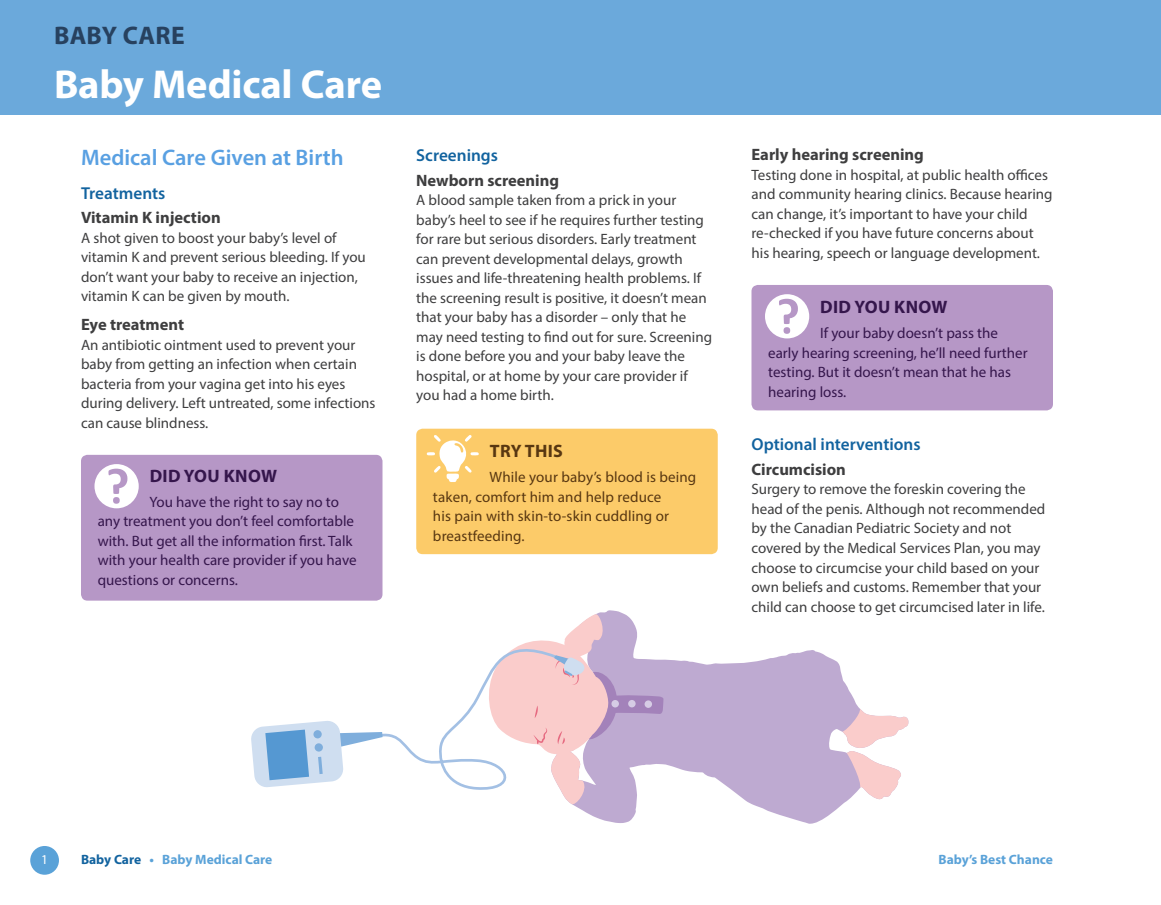
<style>
.page{position:relative;width:1161px;height:905px;background:#fff}
.page>*{position:absolute;margin:0;border:0;box-sizing:border-box;transform-origin:0 0}
.t1{font:700 40.5px "Myriad Pro";letter-spacing:-.005em;color:#fff}
.t2{font:700 25.5px "Myriad Pro";letter-spacing:.01em;color:#27415f}
.t3{font:600 22.5px "Myriad Pro";color:#59a0e2}
.t4{font:700 18px "Myriad Pro";letter-spacing:.02em;color:#35164c}
.t5{font:700 18px "Myriad Pro";letter-spacing:.02em;color:#583711}
.t6{font:600 17.25px "Myriad Pro";color:#12639f}
.t7{font:700 16.5px "Myriad Pro";color:#3e3e3f}
.t8{font:15px/19.5px "Myriad Pro";color:#3e3e3f}
.t9{font:15px/19.5px "Myriad Pro";color:#35164c}
.t10{font:15px/19.5px "Myriad Pro";letter-spacing:.01em;color:#583711}
.t11{font:700 13.5px "Myriad Pro";color:#5aa2d8}
.t12{font:13.5px "Myriad Pro";color:#fff}
.s1{color:#12639f}
</style>
<div class="page">
<div style="left:0;top:0;width:1161px;height:114px;background:#6ba9db"></div>
<div style="left:30px;top:846px;width:29px;height:28px;background:#5aa2d8;border-radius:50%"></div>
<div style="left:752px;top:285px;width:301px;height:125px;background:#b697c6;border-radius:6px"></div>
<div style="left:765px;top:294px;width:44px;height:44px;background:#fff;border-radius:50%"></div>
<div style="left:784px;top:327px;width:6px;height:7px;background:#b697c6;border-radius:50%"></div>
<svg style="left:779px;top:299px;width:19px;height:25px"></svg>
<div style="left:81px;top:455px;width:301px;height:145px;background:#b697c6;border-radius:6px"></div>
<div style="left:94px;top:464px;width:45px;height:44px;background:#fff;border-radius:50%"></div>
<div style="left:113px;top:497px;width:7px;height:6px;background:#b697c6;border-radius:50%"></div>
<svg style="left:108px;top:468px;width:19px;height:26px"></svg>
<div style="left:416px;top:428px;width:302px;height:126px;background:#fccb69;border-radius:6px"></div>
<svg style="left:427px;top:435px;width:52px;height:47px"></svg>
<svg style="left:575px;top:610px;width:305px;height:214px;fill:#beaad1"></svg>
<svg style="left:842px;top:708px;width:67px;height:91px"></svg>
<svg style="left:251px;top:613px;width:413px;height:193px"></svg>
<div style="left:611px;top:699px;width:8px;height:8px;background:#d6cce5;border-radius:50%"></div>
<div style="left:628px;top:699px;width:8px;height:8px;background:#d6cce5;border-radius:50%"></div>
<div style="left:644px;top:700px;width:8px;height:8px;background:#d6cce5;border-radius:50%"></div>
<h2 class="t2" style="left:54px;top:19px;width:132px">BABY CARE</h2>
<h1 class="t1" style="left:54px;top:58px;width:330px">Baby Medical Care</h1>
<h3 class="t3" style="left:81px;top:143px;width:264px">Medical Care Given at Birth</h3>
<p class="t6" style="left:81px;top:182px;width:86px">Treatments</p>
<p class="t7" style="left:81px;top:207px;width:141px">Vitamin K injection</p>
<p class="t8" style="left:81px;top:228px;width:286px">A shot given to boost your baby’s level of vitamin K and prevent serious bleeding. If you don’t want your baby to receive an injection, vitamin K can be given by mouth.</p>
<p class="t7" style="left:81px;top:314px;width:105px">Eye treatment</p>
<p class="t8" style="left:81px;top:335px;width:296px">An antibiotic ointment used to prevent your baby from getting an infection when certain bacteria from your vagina get into his eyes during delivery. Left untreated, some infections can cause blindness.</p>
<p class="t4" style="left:150px;top:464px;width:129px">DID YOU KNOW</p>
<p class="t9" style="left:98px;top:491px;width:260px;text-indent:52px">You have the right to say no to any treatment you don’t feel comfortable with. But get all the information first. Talk with your health care provider if you have questions or concerns.</p>
<p class="t6" style="left:416px;top:144px;width:83px">Screenings</p>
<p class="t7" style="left:416px;top:169px;width:144px">Newborn screening</p>
<p class="t8" style="left:416px;top:190px;width:297px">A blood sample taken from a prick in your baby’s heel to see if he requires further testing for rare but serious disorders. Early treatment can prevent developmental delays, growth issues and life-threatening health problems. If the screening result is positive, it doesn’t mean that your baby has a disorder – only that he may need testing to find out for sure. Screening is done before you and your baby leave the hospital, or at home by your care provider if you had a home birth.</p>
<p class="t5" style="left:490px;top:439px;width:75px">TRY THIS</p>
<p class="t10" style="left:433px;top:467px;width:265px;text-indent:57px">While your baby’s blood is being taken, comfort him and help reduce<br>his pain with skin-to-skin cuddling or breastfeeding.</p>
<p class="t7" style="left:752px;top:144px;width:174px">Early hearing screening</p>
<p class="t8" style="left:752px;top:165px;width:303px">Testing done in hospital, at public health offices and community hearing clinics. Because hearing can change, it’s important to have your child re-checked if you have future concerns about his hearing, speech or language development.</p>
<p class="t4" style="left:820px;top:295px;width:129px">DID YOU KNOW</p>
<p class="t9" style="left:768px;top:323px;width:261px;text-indent:52px">If your baby doesn’t pass the early hearing screening, he’ll need further testing. But it doesn’t mean that he has hearing loss.</p>
<p class="t6" style="left:752px;top:433px;width:171px">Optional interventions</p>
<p class="t7" style="left:752px;top:458px;width:96px">Circumcision</p>
<p class="t8" style="left:752px;top:479px;width:295px">Surgery to remove the foreskin covering the head of the penis. Although not recommended by the Canadian Pediatric Society and not covered by the Medical Services Plan, you may choose to circumcise your child based on your own beliefs and customs. Remember that your child can choose to get circumcised later in life.</p>
<p class="t12" style="left:41px;top:851px;width:8px">1</p>
<p class="t11" style="left:81px;top:851px;width:193px"><span class="s1">Baby Care</span> • Baby Medical Care</p>
<p class="t11" style="left:939px;top:851px;width:116px">Baby’s Best Chance</p>
</div>
